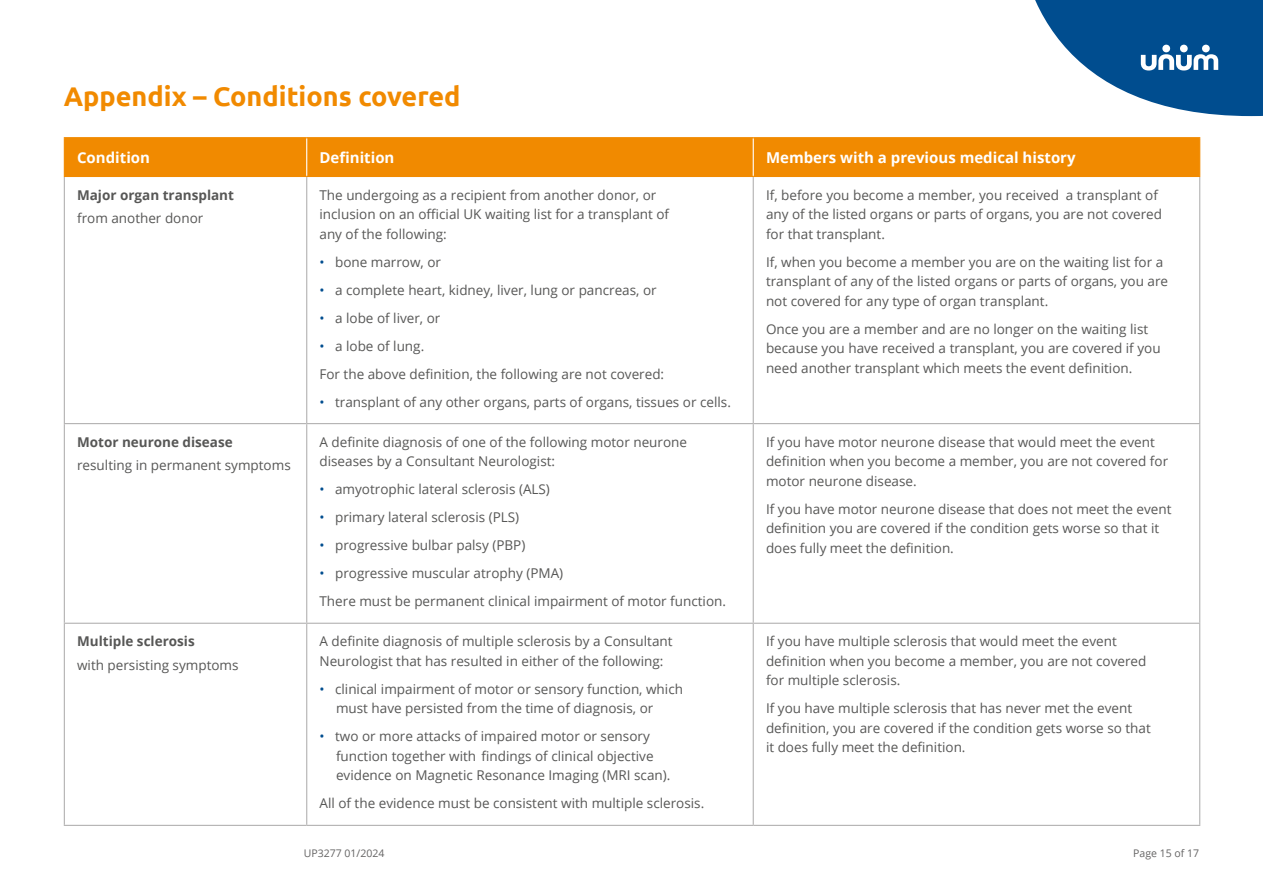
<style>
.page{position:relative;width:1263px;height:893px;background:#fff}
.page>*{position:absolute;margin:0;border:0;box-sizing:border-box;transform-origin:0 0}
.t1{font:700 27px "Ubuntu";color:#f18a00}
.t2{font:700 15px "Open Sans";color:#fff}
.t3{font:13.5px/19.5px "Open Sans";color:#575756}
.t4{font:700 13.5px "Open Sans";color:#575756}
.t5{font:10.5px "Open Sans";color:#646363}
.s1{color:#004d8f}
</style>
<div class="page">
<svg style="left:1035px;top:0;width:228px;height:116px"></svg>
<div style="left:1162px;top:45px;width:8px;height:7px;background:#fff;border-radius:50%"></div>
<div style="left:1180px;top:45px;width:8px;height:7px;background:#fff;border-radius:50%"></div>
<div style="left:1202px;top:45px;width:8px;height:7px;background:#fff;border-radius:50%"></div>
<div style="left:65px;top:138px;width:1134px;height:38px;background:#f18a00"></div>
<hr style="left:64px;top:177px;width:1px;height:246px;background:#b3b2b2">
<hr style="left:306px;top:177px;width:1px;height:246px;background:#b3b2b2">
<hr style="left:753px;top:177px;width:1px;height:246px;background:#b3b2b2">
<hr style="left:1199px;top:177px;width:1px;height:246px;background:#b3b2b2">
<hr style="left:64px;top:423px;width:243px;height:1px;background:#b3b2b2">
<hr style="left:64px;top:424px;width:1px;height:199px;background:#b3b2b2">
<hr style="left:307px;top:423px;width:446px;height:1px;background:#b3b2b2">
<hr style="left:306px;top:424px;width:1px;height:199px;background:#b3b2b2">
<hr style="left:753px;top:423px;width:447px;height:1px;background:#b3b2b2">
<hr style="left:753px;top:424px;width:1px;height:199px;background:#b3b2b2">
<hr style="left:1199px;top:424px;width:1px;height:199px;background:#b3b2b2">
<hr style="left:64px;top:623px;width:243px;height:1px;background:#b3b2b2">
<hr style="left:64px;top:624px;width:1px;height:201px;background:#b3b2b2">
<hr style="left:307px;top:623px;width:446px;height:1px;background:#b3b2b2">
<hr style="left:306px;top:624px;width:1px;height:201px;background:#b3b2b2">
<hr style="left:753px;top:623px;width:447px;height:1px;background:#b3b2b2">
<hr style="left:753px;top:624px;width:1px;height:201px;background:#b3b2b2">
<hr style="left:1199px;top:624px;width:1px;height:201px;background:#b3b2b2">
<hr style="left:64px;top:825px;width:243px;height:1px;background:#b3b2b2">
<hr style="left:307px;top:825px;width:446px;height:1px;background:#b3b2b2">
<hr style="left:753px;top:825px;width:447px;height:1px;background:#b3b2b2">
<hr style="left:306px;top:138px;width:1px;height:38px;background:#fff">
<hr style="left:753px;top:138px;width:1px;height:38px;background:#fff">
<hr style="left:64px;top:137px;width:243px;height:1px;background:#f18a00">
<hr style="left:64px;top:138px;width:1px;height:38px;background:#f18a00">
<hr style="left:307px;top:137px;width:446px;height:1px;background:#f18a00">
<hr style="left:753px;top:137px;width:447px;height:1px;background:#f18a00">
<hr style="left:1199px;top:138px;width:1px;height:38px;background:#f18a00">
<hr style="left:64px;top:176px;width:243px;height:1px;background:#f18a00">
<hr style="left:307px;top:176px;width:446px;height:1px;background:#f18a00">
<hr style="left:753px;top:176px;width:447px;height:1px;background:#f18a00">
<h1 class="t1" style="left:64px;top:80px;width:398px">Appendix – Conditions covered</h1>
<p class="t2" style="left:77px;top:147px;width:74px">Condition</p>
<p class="t2" style="left:319px;top:147px;width:76px">Definition</p>
<p class="t2" style="left:766px;top:147px;width:311px">Members with a previous medical history</p>
<p class="t4" style="left:77px;top:185px;width:158px">Major organ transplant</p>
<p class="t3" style="left:77px;top:208px;width:128px">from another donor</p>
<p class="t3" style="left:766px;top:185px;width:398px">If, before you become a member, you received a transplant of any of the listed organs or parts of organs, you are not covered for that transplant.</p>
<p class="t3" style="left:766px;top:251px;width:404px">If, when you become a member you are on the waiting list for a transplant of any of the listed organs or parts of organs, you are not covered for any type of organ transplant.</p>
<p class="t3" style="left:766px;top:318px;width:396px">Once you are a member and are no longer on the waiting list because you have received a transplant, you are covered if you need another transplant which meets the event definition.</p>
<p class="t3" style="left:319px;top:185px;width:351px">The undergoing as a recipient from another donor, or inclusion on an official UK waiting list for a transplant of any of the following:</p>
<p class="t3" style="left:319px;top:252px;width:123px"><span class="s1">•</span> bone marrow, or</p>
<p class="t3" style="left:319px;top:280px;width:339px"><span class="s1">•</span> a complete heart, kidney, liver, lung or pancreas, or</p>
<p class="t3" style="left:319px;top:308px;width:122px"><span class="s1">•</span> a lobe of liver, or</p>
<p class="t3" style="left:319px;top:331px;width:346px;line-height:28px"><span class="s1">•</span> a lobe of lung.<br>For the above definition, the following are not covered:</p>
<p class="t3" style="left:319px;top:392px;width:413px"><span class="s1">•</span> transplant of any other organs, parts of organs, tissues or cells.</p>
<p class="t4" style="left:77px;top:432px;width:157px">Motor neurone disease</p>
<p class="t3" style="left:77px;top:455px;width:215px">resulting in permanent symptoms</p>
<p class="t4" style="left:77px;top:632px;width:119px">Multiple sclerosis</p>
<p class="t3" style="left:77px;top:655px;width:163px">with persisting symptoms</p>
<p class="t3" style="left:319px;top:432px;width:369px">A definite diagnosis of one of the following motor neurone diseases by a Consultant Neurologist:</p>
<p class="t3" style="left:319px;top:479px;width:232px"><span class="s1">•</span> amyotrophic lateral sclerosis (ALS)</p>
<p class="t3" style="left:319px;top:507px;width:201px"><span class="s1">•</span> primary lateral sclerosis (PLS)</p>
<p class="t3" style="left:319px;top:535px;width:207px"><span class="s1">•</span> progressive bulbar palsy (PBP)</p>
<p class="t3" style="left:319px;top:559px;width:408px;line-height:28px"><span class="s1">•</span> progressive muscular atrophy (PMA)<br>There must be permanent clinical impairment of motor function.</p>
<p class="t3" style="left:319px;top:631px;width:355px">A definite diagnosis of multiple sclerosis by a Consultant<br>Neurologist that has resulted in either of the following:</p>
<p class="t3" style="left:336px;top:679px;width:349px;text-indent:-16px"><span class="s1">•</span> clinical impairment of motor or sensory function, which must have persisted from the time of diagnosis, or</p>
<p class="t3" style="left:336px;top:726px;width:336px;text-indent:-16px"><span class="s1">•</span> two or more attacks of impaired motor or sensory function together with findings of clinical objective evidence on Magnetic Resonance Imaging (MRI scan).</p>
<p class="t3" style="left:319px;top:793px;width:386px">All of the evidence must be consistent with multiple sclerosis.</p>
<p class="t3" style="left:766px;top:432px;width:404px">If you have motor neurone disease that would meet the event definition when you become a member, you are not covered for motor neurone disease.</p>
<p class="t3" style="left:766px;top:499px;width:407px">If you have motor neurone disease that does not meet the event definition you are covered if the condition gets worse so that it does fully meet the definition.</p>
<p class="t3" style="left:766px;top:631px;width:382px">If you have multiple sclerosis that would meet the event definition when you become a member, you are not covered for multiple sclerosis.</p>
<p class="t3" style="left:766px;top:698px;width:386px">If you have multiple sclerosis that has never met the event definition, you are covered if the condition gets worse so that it does fully meet the definition.</p>
<p class="t5" style="left:304px;top:846px;width:82px">UP3277 01/2024</p>
<p class="t5" style="left:1133px;top:846px;width:67px">Page 15 of 17</p>
</div>
